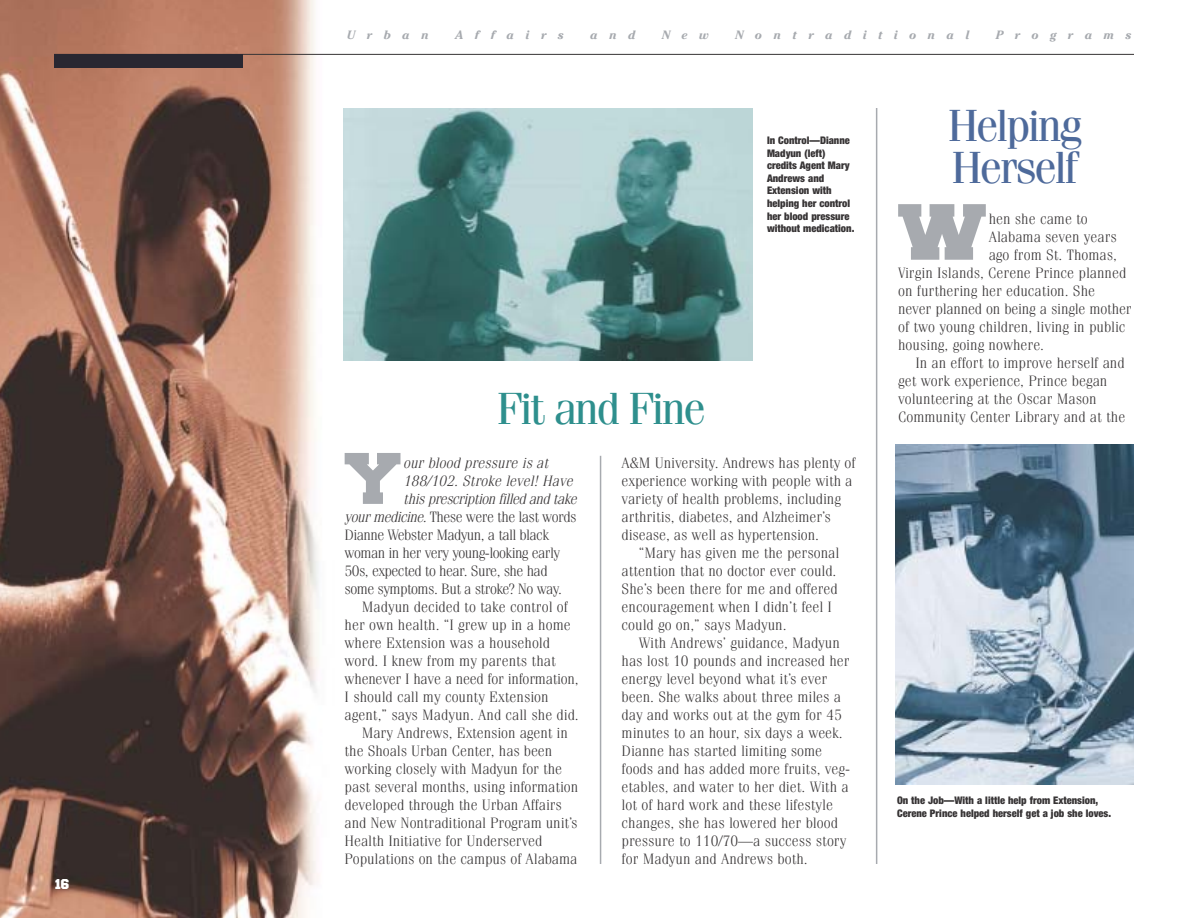
<style>
.page{position:relative;width:1188px;height:918px;background:#fff}
.page>*{position:absolute;margin:0;border:0;box-sizing:border-box;transform-origin:0 0}
.t1{font:66.75px "Collegiate Black FLF";color:#a7aaaf}
.t2{font:61.2px "Collegiate Black FLF";color:#a7aaaf}
.t3{font:45px/42px "Fenice";letter-spacing:-.055em;color:#4e6a9b}
.t4{font:45px "Fenice";letter-spacing:-.055em;color:#2e8f8d}
.t5{font:300 15px/18px "Fenice";color:#373435}
.t6{font:300 15px "Fenice";letter-spacing:-.035em;color:#373435}
.t7{font:italic 300 15px "Fenice";color:#373435}
.t8{font:italic 300 15px "Fenice";letter-spacing:-.035em;color:#373435}
.t9{font:italic 700 12px "Cheltenham";letter-spacing:.94em;color:#a7aaaf}
.t10{font:12px "Collegiate Black FLF";color:#fff}
.t11{font:900 condensed 10.5px/12.6px "Helvetica Neue";color:#373435}
.s1{font-style:italic}
</style>
<div class="page">
<img style="left:0;top:0;width:343px;height:918px">
<hr style="left:600px;top:456px;width:1px;height:408px;background:#a7aaaf">
<hr style="left:876px;top:108px;width:1px;height:756px;background:#a7aaaf">
<hr style="left:54px;top:54px;width:1080px;height:1px;background:#373435">
<div style="left:54px;top:54px;width:189px;height:14px;background:#292731"></div>
<img style="left:343px;top:108px;width:409px;height:252px">
<img style="left:896px;top:445px;width:238px;height:339px">
<p class="t10" style="left:56px;top:879px;width:15px">16</p>
<p class="t9" style="left:347px;top:31px;width:84px">Urban</p>
<p class="t9" style="left:455px;top:31px;width:110px">Affairs</p>
<p class="t9" style="left:590px;top:31px;width:47px">and</p>
<p class="t9" style="left:662px;top:31px;width:49px">New</p>
<p class="t9" style="left:735px;top:31px;width:236px">Nontraditional</p>
<p class="t9" style="left:996px;top:31px;width:137px">Programs</p>
<p class="t11" style="left:767px;top:135px;width:89px">In Control—Dianne<br>Madyun (left) credits Agent Mary<br>Andrews and<br>Extension with helping her control her blood pressure without medication.</p>
<h3 class="t4" style="left:497px;top:393px;width:211px">Fit and Fine</h3>
<h2 class="t2" style="left:345px;top:453px;width:60px">Y</h2>
<p class="t7" style="left:403px;top:458px;width:147px">our blood pressure is at</p>
<p class="t7" style="left:403px;top:476px;width:171px">188/102. Stroke level! Have</p>
<p class="t8" style="left:403px;top:494px;width:175px">this prescription filled and take</p>
<p class="t6" style="left:345px;top:512px;width:233px"><span class="s1">your medicine.</span> These were the last words</p>
<p class="t6" style="left:345px;top:530px;width:206px">Dianne Webster Madyun, a tall black</p>
<p class="t6" style="left:345px;top:548px;width:217px">woman in her very young-looking early</p>
<p class="t6" style="left:345px;top:566px;width:204px">50s, expected to hear. Sure, she had</p>
<p class="t6" style="left:345px;top:584px;width:219px">some symptoms. But a stroke? No way.</p>
<p class="t5" style="left:362px;top:599px;width:208px">Madyun decided to take control of</p>
<p class="t5" style="left:345px;top:617px;width:228px">her own health. “I grew up in a home</p>
<p class="t5" style="left:345px;top:635px;width:207px">where Extension was a household</p>
<p class="t5" style="left:345px;top:653px;width:213px">word. I knew from my parents that</p>
<p class="t5" style="left:345px;top:671px;width:236px">whenever I have a need for information,</p>
<p class="t5" style="left:345px;top:689px;width:206px">I should call my county Extension</p>
<p class="t5" style="left:345px;top:707px;width:236px">agent,” says Madyun. And call she did.</p>
<p class="t5" style="left:362px;top:725px;width:207px">Mary Andrews, Extension agent in</p>
<p class="t5" style="left:345px;top:743px;width:209px">the Shoals Urban Center, has been</p>
<p class="t5" style="left:345px;top:761px;width:219px">working closely with Madyun for the</p>
<p class="t5" style="left:345px;top:779px;width:235px">past several months, using information</p>
<p class="t5" style="left:345px;top:797px;width:219px">developed through the Urban Affairs</p>
<p class="t5" style="left:345px;top:815px;width:235px">and New Nontraditional Program unit’s</p>
<p class="t5" style="left:345px;top:833px;width:199px">Health Initiative for Underserved</p>
<p class="t5" style="left:345px;top:851px;width:234px">Populations on the campus of Alabama</p>
<p class="t5" style="left:622px;top:455px;width:236px">A&amp;M University. Andrews has plenty of experience working with people with a variety of health problems, including arthritis, diabetes, and Alzheimer’s disease, as well as hypertension.</p>
<p class="t5" style="left:622px;top:545px;width:219px;text-indent:17px">“Mary has given me the personal attention that no doctor ever could.<br>She’s been there for me and offered encouragement when I didn’t feel I could go on,” says Madyun.</p>
<p class="t5" style="left:622px;top:635px;width:230px;text-indent:17px">With Andrews’ guidance, Madyun has lost 10 pounds and increased her energy level beyond what it’s ever been. She walks about three miles a day and works out at the gym for 45 minutes to an hour, six days a week.<br>Dianne has started limiting some foods and has added more fruits, veg&shy;etables, and water to her diet. With a lot of hard work and these lifestyle changes, she has lowered her blood pressure to 110/70—a success story for Madyun and Andrews both.</p>
<h3 class="t3" style="left:948px;top:108px;width:136px">Helping<br>Herself</h3>
<h1 class="t1" style="left:898px;top:204px;width:92px">W</h1>
<p class="t5" style="left:989px;top:211px;width:101px">hen she came to</p>
<p class="t5" style="left:989px;top:229px;width:130px">Alabama seven years</p>
<p class="t5" style="left:989px;top:247px;width:130px">ago from St. Thomas,</p>
<p class="t5" style="left:898px;top:265px;width:230px">Virgin Islands, Cerene Prince planned</p>
<p class="t5" style="left:898px;top:283px;width:199px">on furthering her education. She</p>
<p class="t5" style="left:898px;top:301px;width:235px">never planned on being a single mother</p>
<p class="t5" style="left:898px;top:319px;width:229px">of two young children, living in public</p>
<p class="t5" style="left:898px;top:337px;width:148px">housing, going nowhere.</p>
<p class="t5" style="left:915px;top:355px;width:211px">In an effort to improve herself and</p>
<p class="t5" style="left:898px;top:373px;width:211px">get work experience, Prince began</p>
<p class="t5" style="left:898px;top:391px;width:200px">volunteering at the Oscar Mason</p>
<p class="t5" style="left:898px;top:409px;width:229px">Community Center Library and at the</p>
<p class="t11" style="left:897px;top:795px;width:216px">On the Job—With a little help from Extension,<br>Cerene Prince helped herself get a job she loves.</p>
</div>
